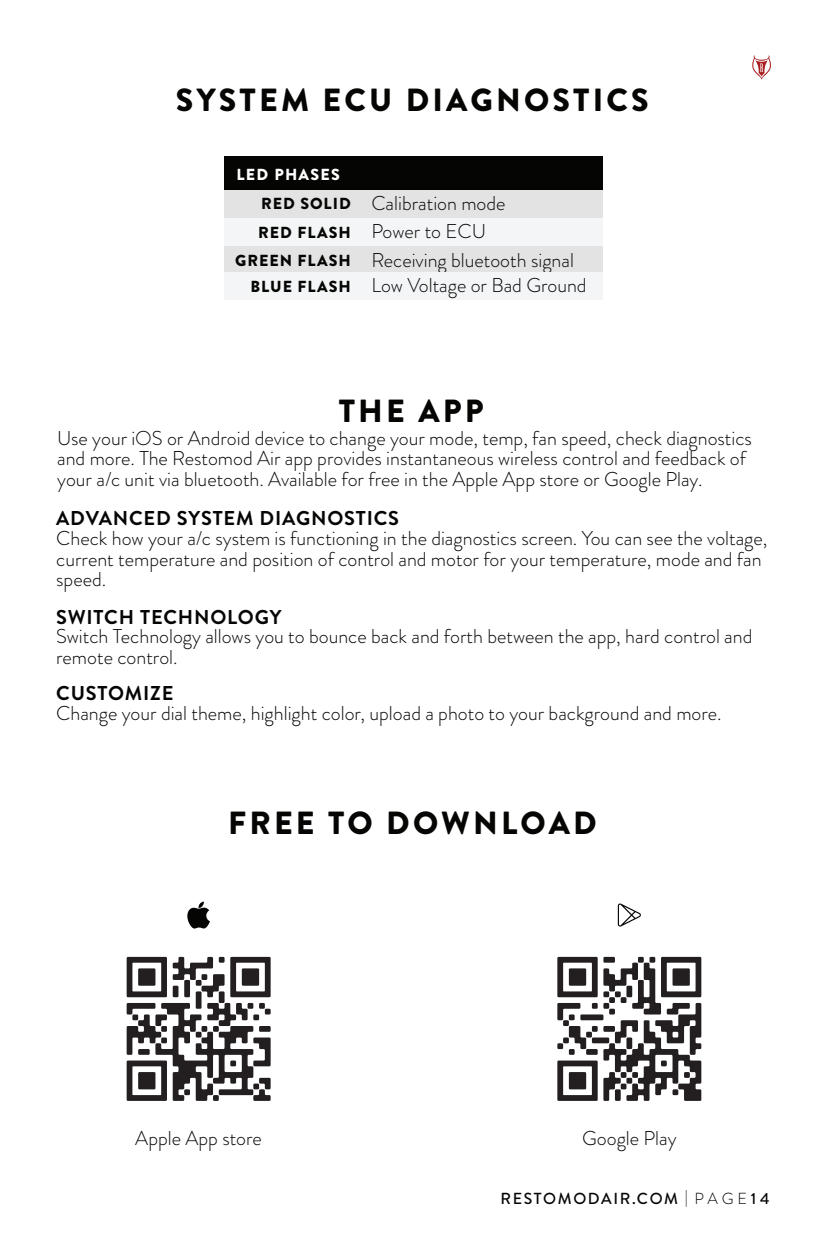
<style>
.page{position:relative;width:828px;height:1260px;background:#fff}
.page>*{position:absolute;margin:0;border:0;box-sizing:border-box;transform-origin:0 0}
.t1{font:900 32px "Brandon Grotesque";letter-spacing:.1em;color:#050504}
.t2{font:300 20px/20.6px "Brandon Grotesque";color:#050504}
.t3{font:700 20px "Brandon Grotesque";letter-spacing:.04em;color:#050504}
.t4{font:500 16px "Brandon Grotesque";letter-spacing:.1em;color:#050504}
.t5{font:900 16px "Brandon Grotesque";letter-spacing:.06em;color:#050504}
.t6{font:900 16px "Brandon Grotesque";letter-spacing:.08em;color:#fff}
.s1{font-weight:900;font-size:16px}
.s2{font-weight:300}
</style>
<div class="page">
<div style="left:225px;top:156px;width:378px;height:34px;background:#050504"></div>
<div style="left:225px;top:218px;width:378px;height:28px;background:#f4f5f6"></div>
<div style="left:225px;top:190px;width:378px;height:28px;background:#e2e3e2"></div>
<div style="left:225px;top:246px;width:378px;height:28px;background:#e2e3e2"></div>
<div style="left:225px;top:272px;width:378px;height:28px;background:#f4f5f6"></div>
<svg style="left:618px;top:903px;width:23px;height:24px"></svg>
<svg style="left:557px;top:957px;width:144px;height:144px"></svg>
<svg style="left:187px;top:902px;width:23px;height:27px"></svg>
<svg style="left:127px;top:957px;width:144px;height:144px"></svg>
<svg style="left:752px;top:55px;width:19px;height:24px"></svg>
<h1 class="t1" style="left:176px;top:78px;width:474px">SYSTEM ECU DIAGNOSTICS</h1>
<p class="t6" style="left:236px;top:163px;width:105px">LED PHASES</p>
<p class="t2" style="left:261px;top:193px;width:246px"><span class="s1">RED SOLID</span> Calibration mode</p>
<p class="t5" style="left:258px;top:221px;width:94px">RED FLASH</p>
<p class="t2" style="left:371px;top:250px;width:204px">Receiving bluetooth signal</p>
<p class="t2" style="left:371px;top:221px;width:116px">Power to ECU</p>
<p class="t2" style="left:250px;top:274px;width:338px"><span class="s1">BLUE FLASH</span> Low Voltage or Bad Ground</p>
<p class="t5" style="left:235px;top:249px;width:117px">GREEN FLASH</p>
<h1 class="t1" style="left:339px;top:388px;width:146px">THE APP</h1>
<p class="t2" style="left:57px;top:428px;width:696px">Use your iOS or Android device to change your mode, temp, fan speed, check diagnostics and more. The Restomod Air app provides instantaneous wireless control and feedback of your a/c unit via bluetooth. Available for free in the Apple App store or Google Play.</p>
<p class="t3" style="left:56px;top:505px;width:344px">ADVANCED SYSTEM DIAGNOSTICS</p>
<p class="t2" style="left:56px;top:528px;width:713px">Check how your a/c system is functioning in the diagnostics screen. You can see the voltage, current temperature and position of control and motor for your temperature, mode and fan speed.</p>
<p class="t3" style="left:56px;top:603px;width:227px">SWITCH TECHNOLOGY</p>
<p class="t2" style="left:56px;top:626px;width:698px">Switch Technology allows you to bounce back and forth between the app, hard control and remote control.</p>
<p class="t3" style="left:56px;top:679px;width:119px">CUSTOMIZE</p>
<p class="t2" style="left:56px;top:703px;width:667px">Change your dial theme, highlight color, upload a photo to your background and more.</p>
<h1 class="t1" style="left:228px;top:800px;width:370px">FREE TO DOWNLOAD</h1>
<p class="t2" style="left:135px;top:1128px;width:128px">Apple App store</p>
<p class="t2" style="left:582px;top:1128px;width:96px">Google Play</p>
<p class="t4" style="left:501px;top:1187px;width:271px">RESTOMODAIR.COM <span class="s2">| PAGE</span> 14</p>
</div>
